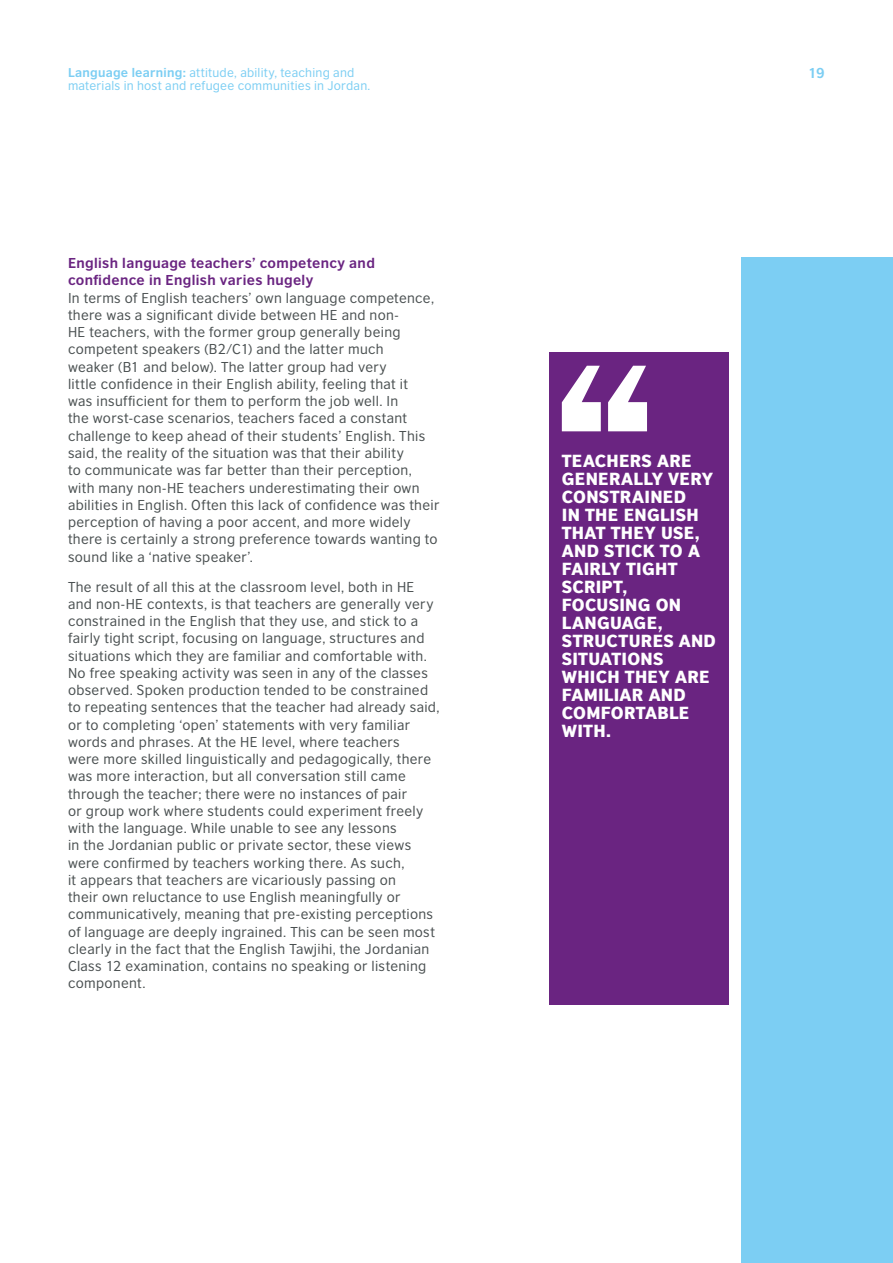
<style>
.page{position:relative;width:893px;height:1263px;background:#fff}
.page>*{position:absolute;margin:0;border:0;box-sizing:border-box;transform-origin:0 0}
.t1{font:900 16.5px/18px "British Council Sans";letter-spacing:.015em;color:#fff}
.t2{font:13.5px/17.2px "British Council Sans";letter-spacing:.025em;color:#4a5051}
.t3{font:700 13.5px/17.2px "British Council Sans";letter-spacing:.025em;color:#6a2481}
.t4{font:700 13.5px "British Council Sans";color:#7ccef3}
.t5{font:12px/13.2px "British Council Sans";letter-spacing:.02em;color:#7ccef3}
.s1{font-weight:700}
</style>
<div class="page">
<div style="left:549px;top:353px;width:180px;height:652px;background:#6a2481"></div>
<svg style="left:562px;top:366px;width:85px;height:65px"></svg>
<div style="left:741px;top:258px;width:152px;height:1005px;background:#7ccef3"></div>
<p class="t5" style="left:68px;top:65px;width:304px"><span class="s1">Language learning:</span> attitude, ability, teaching and materials in host and refugee communities in Jordan.</p>
<p class="t4" style="left:808px;top:61px;width:18px">19</p>
<p class="t3" style="left:68px;top:253px;width:308px">English language teachers’ competency and confidence in English varies hugely</p>
<p class="t2" style="left:68px;top:288px;width:373px">In terms of English teachers’ own language competence, there was a significant divide between HE and non-<br>HE teachers, with the former group generally being competent speakers (B2/C1) and the latter much<br>weaker (B1 and below). The latter group had very<br>little confidence in their English ability, feeling that it<br>was insufficient for them to perform the job well. In<br>the worst-case scenarios, teachers faced a constant challenge to keep ahead of their students’ English. This said, the reality of the situation was that their ability<br>to communicate was far better than their perception, with many non-HE teachers underestimating their own abilities in English. Often this lack of confidence was their perception of having a poor accent, and more widely there is certainly a strong preference towards wanting to sound like a ‘native speaker’.</p>
<p class="t2" style="left:68px;top:577px;width:373px">The result of all this at the classroom level, both in HE and non-HE contexts, is that teachers are generally very constrained in the English that they use, and stick to a fairly tight script, focusing on language, structures and situations which they are familiar and comfortable with.<br>No free speaking activity was seen in any of the classes observed. Spoken production tended to be constrained to repeating sentences that the teacher had already said, or to completing ‘open’ statements with very familiar words and phrases. At the HE level, where teachers<br>were more skilled linguistically and pedagogically, there was more interaction, but all conversation still came through the teacher; there were no instances of pair<br>or group work where students could experiment freely with the language. While unable to see any lessons<br>in the Jordanian public or private sector, these views were confirmed by teachers working there. As such,<br>it appears that teachers are vicariously passing on<br>their own reluctance to use English meaningfully or communicatively, meaning that pre-existing perceptions of language are deeply ingrained. This can be seen most clearly in the fact that the English Tawjihi, the Jordanian Class 12 examination, contains no speaking or listening component.</p>
<p class="t1" style="left:562px;top:450px;width:156px">TEACHERS ARE<br>GENERALLY VERY<br>CONSTRAINED<br>IN THE ENGLISH<br>THAT THEY USE,<br>AND STICK TO A<br>FAIRLY TIGHT<br>SCRIPT,<br>FOCUSING ON<br>LANGUAGE,<br>STRUCTURES AND<br>SITUATIONS<br>WHICH THEY ARE<br>FAMILIAR AND<br>COMFORTABLE<br>WITH.</p>
</div>
